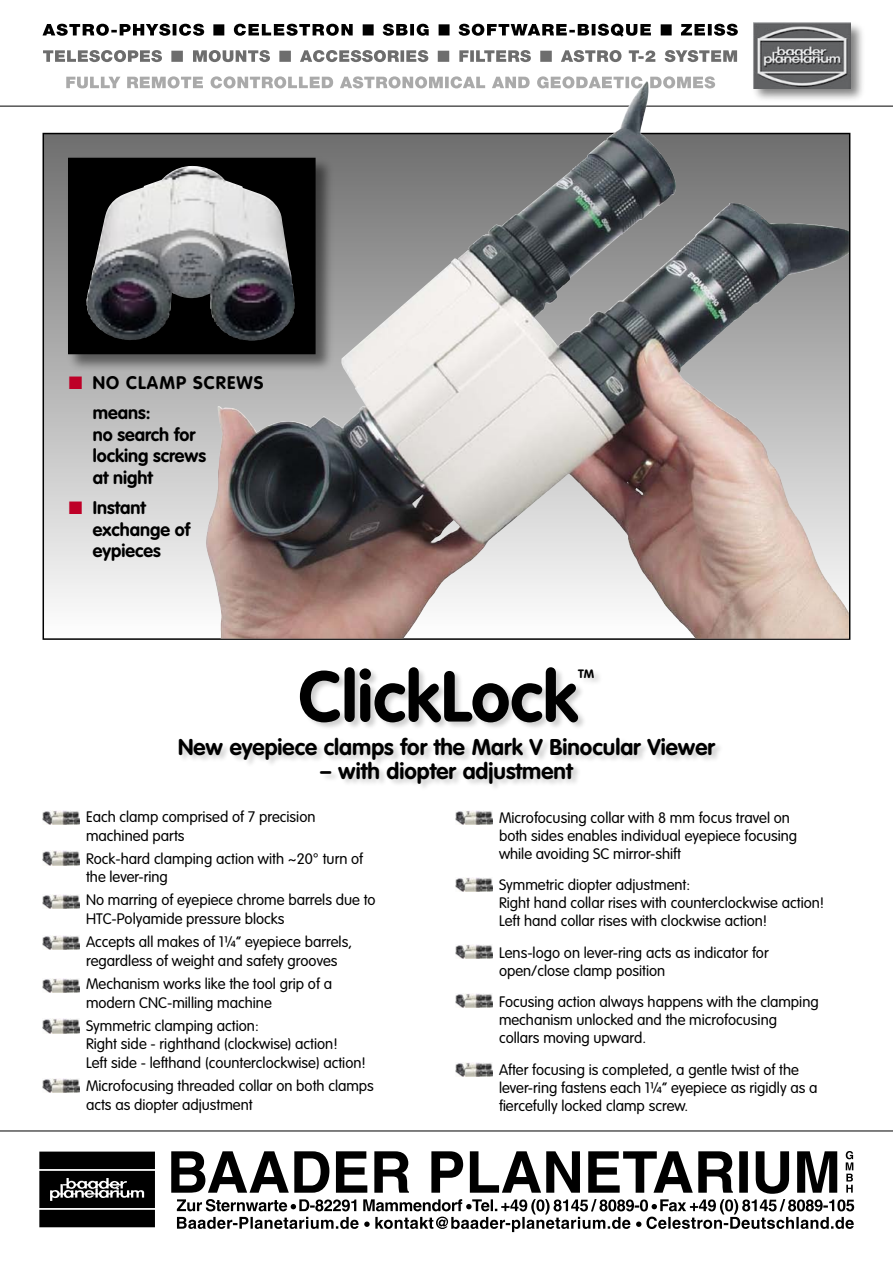
<style>
.page{position:relative;width:893px;height:1263px;background:#fff}
.page>*{position:absolute;margin:0;border:0;box-sizing:border-box;transform-origin:0 0}
.t1{font:700 70.5px "VAG Rounded";color:#000}
.t2{font:700 22.5px "VAG Rounded";color:#000}
.t3{font:700 18px/21.6px "VAG Rounded";color:#000}
.t4{font:700 18px/30.2px "VAG Rounded";letter-spacing:.06em;color:#000}
.t5{font:300 15px/18px "VAG Rounded";color:#000}
.t6{font:700 12px "VAG Rounded";color:#000}
</style>
<div class="page">
<hr style="left:0;top:106px;width:893px;height:1px;background:#000">
<hr style="left:0;top:1130px;width:893px;height:1px;background:#000">
<div style="left:751px;top:20px;width:115px;height:84px;background:#000;opacity:.5"></div>
<img style="left:753px;top:23px;width:98px;height:65px">
<svg style="left:42px;top:24px;width:696px;height:13px"></svg>
<svg style="left:43px;top:50px;width:694px;height:12px"></svg>
<svg style="left:66px;top:76px;width:649px;height:12px"></svg>
<div style="left:177px;top:667px;width:547px;height:126px;background:#000;opacity:.19"></div>
<div style="left:43px;top:134px;width:807px;height:505px;background:linear-gradient(to bottom,#6e6e6e,#fff)"></div>
<div style="left:66px;top:155px;width:269px;height:219px;background:#000;opacity:.5"></div>
<div style="left:69px;top:158px;width:246px;height:195px;background:#000"></div>
<img style="left:86px;top:166px;width:119px;height:174px">
<div style="left:68px;top:158px;width:248px;height:196px;border:2px solid #000"></div>
<img style="left:205px;top:81px;width:644px;height:557px">
<img style="left:44px;top:894px;width:36px;height:14px">
<img style="left:43px;top:851px;width:37px;height:14px">
<img style="left:45px;top:810px;width:35px;height:14px">
<img style="left:44px;top:935px;width:36px;height:15px">
<img style="left:44px;top:985px;width:36px;height:7px">
<img style="left:44px;top:1019px;width:36px;height:14px">
<img style="left:455px;top:878px;width:38px;height:14px">
<img style="left:455px;top:944px;width:38px;height:14px">
<img style="left:455px;top:993px;width:38px;height:14px">
<img style="left:43px;top:1078px;width:37px;height:14px">
<img style="left:455px;top:1062px;width:38px;height:14px">
<img style="left:455px;top:810px;width:38px;height:14px">
<svg style="left:39px;top:1227px;width:116px;height:1px"></svg>
<svg style="left:39px;top:1151px;width:116px;height:76px;background:#232323"></svg>
<svg style="left:171px;top:1151px;width:683px;height:81px"></svg>
<svg style="left:456px;top:947px;width:36px;height:11px"></svg>
<svg style="left:456px;top:997px;width:36px;height:10px"></svg>
<svg style="left:456px;top:1064px;width:36px;height:11px"></svg>
<svg style="left:43px;top:811px;width:36px;height:11px"></svg>
<svg style="left:43px;top:853px;width:36px;height:11px"></svg>
<svg style="left:43px;top:895px;width:36px;height:10px"></svg>
<svg style="left:43px;top:937px;width:36px;height:10px"></svg>
<svg style="left:43px;top:978px;width:36px;height:11px"></svg>
<svg style="left:43px;top:1020px;width:36px;height:11px"></svg>
<svg style="left:69px;top:376px;width:13px;height:13px"></svg>
<svg style="left:69px;top:501px;width:13px;height:13px"></svg>
<p class="t4" style="left:93px;top:367px;width:172px">NO CLAMP SCREWS means:</p>
<p class="t3" style="left:93px;top:423px;width:115px">no search for locking screws at night</p>
<p class="t3" style="left:93px;top:497px;width:99px">Instant exchange of eypieces</p>
<h1 class="t1" style="left:299px;top:655px;width:281px">ClickLock</h1>
<p class="t6" style="left:578px;top:667px;width:18px">TM</p>
<h2 class="t2" style="left:178px;top:733px;width:538px">New eyepiece clamps for the Mark V Binocular Viewer</h2>
<h2 class="t2" style="left:320px;top:757px;width:254px">– with diopter adjustment</h2>
<p class="t5" style="left:86px;top:807px;width:231px;line-height:18.8px">Each clamp comprised of 7 precision machined parts</p>
<p class="t5" style="left:86px;top:849px;width:279px;line-height:18.8px">Rock-hard clamping action with ~20° turn of the lever-ring</p>
<p class="t5" style="left:86px;top:891px;width:291px;line-height:18.8px">No marring of eyepiece chrome barrels due to<br>HTC-Polyamide pressure blocks</p>
<p class="t5" style="left:86px;top:932px;width:268px;line-height:18.8px">Accepts all makes of 11⁄4“ eyepiece barrels, regardless of weight and safety grooves</p>
<p class="t5" style="left:86px;top:974px;width:247px;line-height:18.8px">Mechanism works like the tool grip of a modern CNC-milling machine</p>
<p class="t5" style="left:86px;top:1016px;width:281px;line-height:18.8px">Symmetric clamping action:<br>Right side - righthand (clockwise) action!<br>Left side - lefthand (counterclockwise) action!</p>
<p class="t5" style="left:86px;top:1076px;width:289px;line-height:18.8px">Microfocusing threaded collar on both clamps acts as diopter adjustment</p>
<p class="t5" style="left:499px;top:808px;width:300px">Microfocusing collar with 8 mm focus travel on both sides enables individual eyepiece focusing while avoiding SC mirror-shift</p>
<p class="t5" style="left:499px;top:876px;width:327px">Symmetric diopter adjustment:<br>Right hand collar rises with counterclockwise action!<br>Left hand collar rises with clockwise action!</p>
<p class="t5" style="left:499px;top:943px;width:271px">Lens-logo on lever-ring acts as indicator for open/close clamp position</p>
<p class="t5" style="left:499px;top:993px;width:321px">Focusing action always happens with the clamping mechanism unlocked and the microfocusing collars moving upward.</p>
<p class="t5" style="left:499px;top:1061px;width:320px">After focusing is completed, a gentle twist of the lever-ring fastens each 11⁄4“ eyepiece as rigidly as a fiercefully locked clamp screw.</p>
</div>
